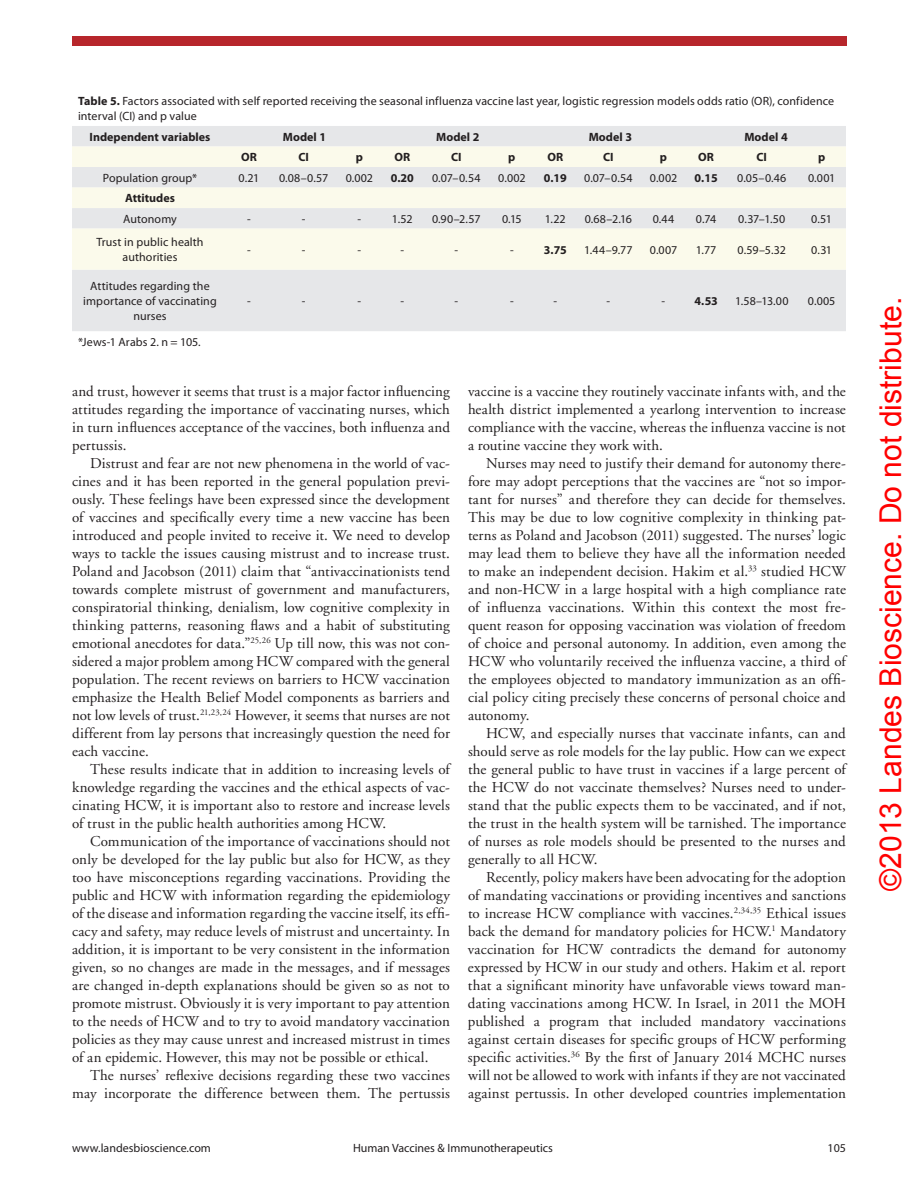
<style>
.page{position:relative;width:918px;height:1188px;background:#fff}
.page>*{position:absolute;margin:0;border:0;box-sizing:border-box;transform-origin:0 0}
.t1{font:30.15px "Arial";color:#f00}
.t2{font:15px/18px "Adobe Garamond";letter-spacing:.01em;color:#231f20;text-align:justify}
.t3{font:12px/15px "Myriad Pro";letter-spacing:.005em;color:#231f20;text-align:center}
.t4{font:700 12px "Myriad Pro";color:#231f20}
.s1{font-weight:700}
</style>
<div class="page">
<div style="left:72px;top:36px;width:774px;height:10px;background:#b7262b"></div>
<div style="left:72px;top:126px;width:774px;height:205px;background:#e6e7e9"></div>
<svg style="left:72px;top:147px;width:774px;height:123px;background:#f4f3ea"></svg>
<p class="t3" style="left:78px;top:93px;width:758px;text-align:left"><span class="s1">Table 5.</span> Factors associated with self reported receiving the seasonal influenza vaccine last year, logistic regression models odds ratio (OR), confidence interval (CI) and p value</p>
<p class="t4" style="left:90px;top:129px;width:122px">Independent variables</p>
<p class="t4" style="left:283px;top:129px;width:45px">Model 1</p>
<p class="t4" style="left:436px;top:129px;width:45px">Model 2</p>
<p class="t4" style="left:589px;top:129px;width:45px">Model 3</p>
<p class="t4" style="left:744px;top:129px;width:45px">Model 4</p>
<p class="t4" style="left:241px;top:149px;width:17px">OR</p>
<p class="t4" style="left:298px;top:149px;width:12px">CI</p>
<p class="t4" style="left:356px;top:149px;width:9px">p</p>
<p class="t4" style="left:394px;top:149px;width:17px">OR</p>
<p class="t4" style="left:451px;top:149px;width:12px">CI</p>
<p class="t4" style="left:508px;top:149px;width:9px">p</p>
<p class="t4" style="left:547px;top:149px;width:17px">OR</p>
<p class="t4" style="left:603px;top:149px;width:12px">CI</p>
<p class="t4" style="left:660px;top:149px;width:9px">p</p>
<p class="t4" style="left:698px;top:149px;width:17px">OR</p>
<p class="t4" style="left:756px;top:149px;width:12px">CI</p>
<p class="t4" style="left:818px;top:149px;width:9px">p</p>
<p class="t3" style="left:103px;top:170px;width:96px">Population group*</p>
<p class="t3" style="left:239px;top:170px;width:22px">0.21</p>
<p class="t3" style="left:279px;top:170px;width:51px">0.08–0.57</p>
<p class="t3" style="left:346px;top:170px;width:29px">0.002</p>
<p class="t4" style="left:391px;top:170px;width:25px">0.20</p>
<p class="t3" style="left:432px;top:170px;width:50px">0.07–0.54</p>
<p class="t3" style="left:498px;top:170px;width:29px">0.002</p>
<p class="t4" style="left:544px;top:170px;width:25px">0.19</p>
<p class="t3" style="left:584px;top:170px;width:50px">0.07–0.54</p>
<p class="t3" style="left:650px;top:170px;width:29px">0.002</p>
<p class="t4" style="left:695px;top:170px;width:25px">0.15</p>
<p class="t3" style="left:737px;top:170px;width:51px">0.05–0.46</p>
<p class="t3" style="left:808px;top:170px;width:29px">0.001</p>
<p class="t4" style="left:125px;top:190px;width:51px">Attitudes</p>
<p class="t3" style="left:123px;top:211px;width:55px">Autonomy</p>
<p class="t3" style="left:247px;top:211px;width:5px">-</p>
<p class="t3" style="left:302px;top:211px;width:5px">-</p>
<p class="t3" style="left:358px;top:211px;width:5px">-</p>
<p class="t3" style="left:392px;top:211px;width:22px">1.52</p>
<p class="t3" style="left:432px;top:211px;width:50px">0.90–2.57</p>
<p class="t3" style="left:502px;top:211px;width:21px">0.15</p>
<p class="t3" style="left:545px;top:211px;width:22px">1.22</p>
<p class="t3" style="left:585px;top:211px;width:49px">0.68–2.16</p>
<p class="t3" style="left:653px;top:211px;width:23px">0.44</p>
<p class="t3" style="left:696px;top:211px;width:22px">0.74</p>
<p class="t3" style="left:738px;top:211px;width:48px">0.37–1.50</p>
<p class="t3" style="left:811px;top:211px;width:22px">0.51</p>
<p class="t3" style="left:96px;top:234px;width:109px">Trust in public health authorities</p>
<p class="t3" style="left:247px;top:242px;width:5px">-</p>
<p class="t3" style="left:302px;top:242px;width:5px">-</p>
<p class="t3" style="left:358px;top:242px;width:5px">-</p>
<p class="t3" style="left:400px;top:242px;width:5px">-</p>
<p class="t3" style="left:454px;top:242px;width:5px">-</p>
<p class="t3" style="left:510px;top:242px;width:5px">-</p>
<p class="t4" style="left:544px;top:242px;width:24px">3.75</p>
<p class="t3" style="left:584px;top:242px;width:50px">1.44–9.77</p>
<p class="t3" style="left:650px;top:242px;width:29px">0.007</p>
<p class="t3" style="left:696px;top:242px;width:22px">1.77</p>
<p class="t3" style="left:738px;top:242px;width:50px">0.59–5.32</p>
<p class="t3" style="left:811px;top:242px;width:22px">0.31</p>
<p class="t3" style="left:83px;top:278px;width:135px">Attitudes regarding the importance of vaccinating nurses</p>
<p class="t3" style="left:78px;top:334px;width:124px">*Jews-1 Arabs 2. n = 105.</p>
<p class="t3" style="left:247px;top:293px;width:5px">-</p>
<p class="t3" style="left:302px;top:293px;width:5px">-</p>
<p class="t3" style="left:358px;top:293px;width:5px">-</p>
<p class="t3" style="left:400px;top:293px;width:5px">-</p>
<p class="t3" style="left:454px;top:293px;width:5px">-</p>
<p class="t3" style="left:510px;top:293px;width:5px">-</p>
<p class="t3" style="left:553px;top:293px;width:5px">-</p>
<p class="t3" style="left:607px;top:293px;width:5px">-</p>
<p class="t3" style="left:662px;top:293px;width:5px">-</p>
<p class="t4" style="left:694px;top:293px;width:25px">4.53</p>
<p class="t3" style="left:735px;top:293px;width:55px">1.58–13.00</p>
<p class="t3" style="left:808px;top:293px;width:29px">0.005</p>
<p class="t2" style="left:72px;top:383px;width:379px">and trust, however it seems that trust is a major factor influencing attitudes regarding the importance of vaccinating nurses, which in turn influences acceptance of the vaccines, both influenza and pertussis.</p>
<p class="t2" style="left:72px;top:455px;width:379px;text-indent:18px">Distrust and fear are not new phenomena in the world of vac&shy;cines and it has been reported in the general population previ&shy;ously. These feelings have been expressed since the development of vaccines and specifically every time a new vaccine has been introduced and people invited to receive it. We need to develop ways to tackle the issues causing mistrust and to increase trust.<br>Poland and Jacobson (2011) claim that “antivaccinationists tend towards complete mistrust of government and manufacturers, conspiratorial thinking, denialism, low cognitive complexity in thinking patterns, reasoning flaws and a habit of substituting emotional anecdotes for data.”<sup>25,26</sup> Up till now, this was not con&shy;sidered a major problem among HCW compared with the general population. The recent reviews on barriers to HCW vaccination emphasize the Health Belief Model components as barriers and not low levels of trust.<sup>21,23,24</sup> However, it seems that nurses are not different from lay persons that increasingly question the need for each vaccine.</p>
<p class="t2" style="left:72px;top:761px;width:379px;text-indent:18px">These results indicate that in addition to increasing levels of knowledge regarding the vaccines and the ethical aspects of vac&shy;cinating HCW, it is important also to restore and increase levels of trust in the public health authorities among HCW.</p>
<p class="t2" style="left:72px;top:833px;width:380px;text-indent:18px">Communication of the importance of vaccinations should not only be developed for the lay public but also for HCW, as they too have misconceptions regarding vaccinations. Providing the public and HCW with information regarding the epidemiology of the disease and information regarding the vaccine itself, its effi&shy;cacy and safety, may reduce levels of mistrust and uncertainty. In addition, it is important to be very consistent in the information given, so no changes are made in the messages, and if messages are changed in-depth explanations should be given so as not to promote mistrust. Obviously it is very important to pay attention to the needs of HCW and to try to avoid mandatory vaccination policies as they may cause unrest and increased mistrust in times of an epidemic. However, this may not be possible or ethical.</p>
<p class="t2" style="left:72px;top:1067px;width:379px;text-align:right">The nurses’ reflexive decisions regarding these two vaccines may incorporate the difference between them. The pertussis</p>
<p class="t2" style="left:468px;top:383px;width:379px">vaccine is a vaccine they routinely vaccinate infants with, and the health district implemented a yearlong intervention to increase compliance with the vaccine, whereas the influenza vaccine is not a routine vaccine they work with.</p>
<p class="t2" style="left:468px;top:455px;width:380px;text-indent:18px">Nurses may need to justify their demand for autonomy there&shy;fore may adopt perceptions that the vaccines are “not so impor&shy;tant for nurses” and therefore they can decide for themselves.<br>This may be due to low cognitive complexity in thinking pat&shy;terns as Poland and Jacobson (2011) suggested. The nurses’ logic may lead them to believe they have all the information needed to make an independent decision. Hakim et al.<sup>33</sup> studied HCW and non-HCW in a large hospital with a high compliance rate of influenza vaccinations. Within this context the most fre&shy;quent reason for opposing vaccination was violation of freedom of choice and personal autonomy. In addition, even among the HCW who voluntarily received the influenza vaccine, a third of the employees objected to mandatory immunization as an offi&shy;cial policy citing precisely these concerns of personal choice and autonomy.</p>
<p class="t2" style="left:468px;top:725px;width:379px;text-indent:18px">HCW, and especially nurses that vaccinate infants, can and should serve as role models for the lay public. How can we expect the general public to have trust in vaccines if a large percent of the HCW do not vaccinate themselves? Nurses need to under&shy;stand that the public expects them to be vaccinated, and if not, the trust in the health system will be tarnished. The importance of nurses as role models should be presented to the nurses and generally to all HCW.</p>
<p class="t2" style="left:468px;top:869px;width:380px;text-indent:18px">Recently, policy makers have been advocating for the adoption of mandating vaccinations or providing incentives and sanctions to increase HCW compliance with vaccines.<sup>2,34,35</sup> Ethical issues back the demand for mandatory policies for HCW.<sup>1</sup> Mandatory vaccination for HCW contradicts the demand for autonomy expressed by HCW in our study and others. Hakim et al. report that a significant minority have unfavorable views toward man&shy;dating vaccinations among HCW. In Israel, in 2011 the MOH published a program that included mandatory vaccinations against certain diseases for specific groups of HCW performing specific activities.<sup>36</sup> By the first of January 2014 MCHC nurses will not be allowed to work with infants if they are not vaccinated against pertussis. In other developed countries implementation</p>
<p class="t3" style="left:72px;top:1140px;width:140px">www.landesbioscience.com</p>
<p class="t3" style="left:353px;top:1140px;width:201px">Human Vaccines &amp; Immunotherapeutics</p>
<p class="t3" style="left:828px;top:1140px;width:20px">105</p>
<h1 class="t1" style="left:871px;top:891px;width:595px;rotate:-90deg">©2013 Landes Bioscience. Do not distribute.</h1>
</div>
